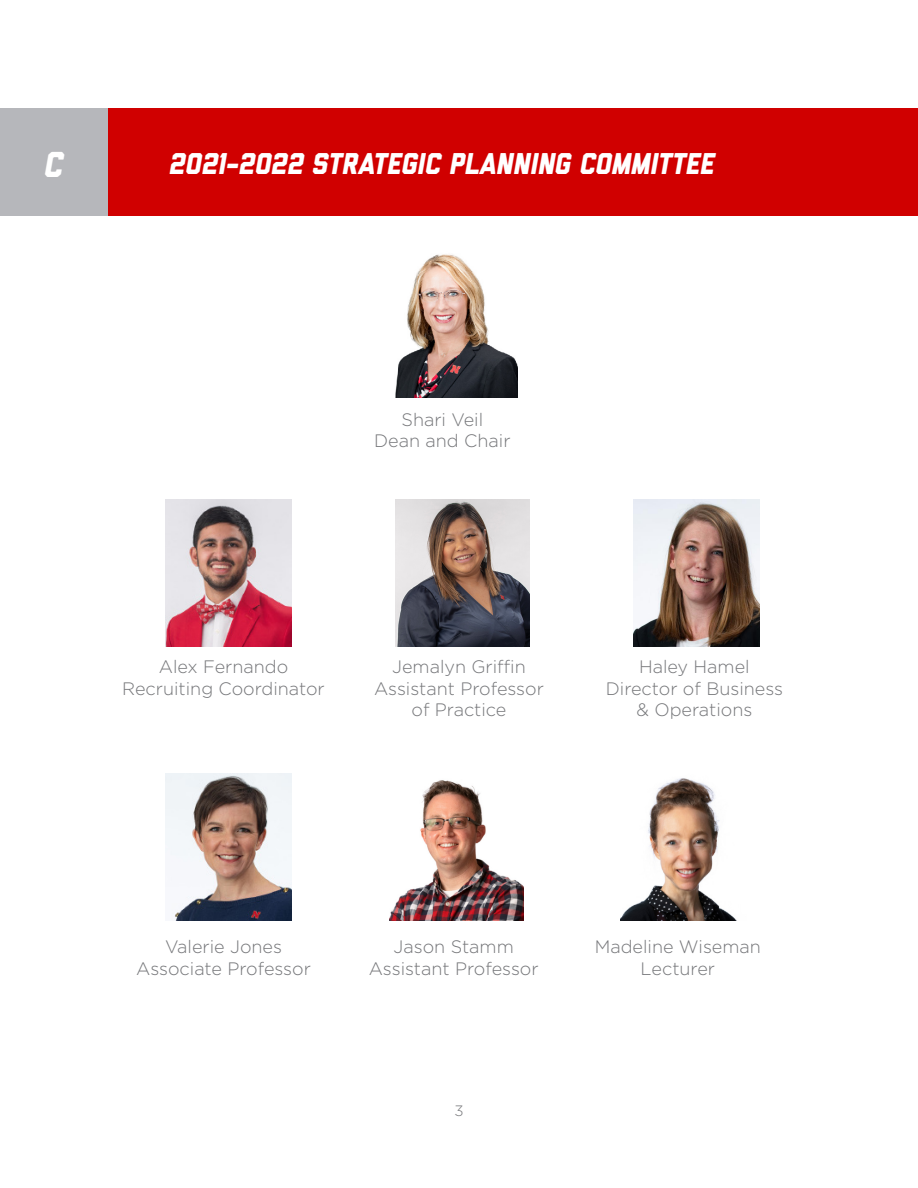
<style>
.page{position:relative;width:918px;height:1188px;background:#fff}
.page>*{position:absolute;margin:0;border:0;box-sizing:border-box;transform-origin:0 0}
.Heading_-_White{font:italic 800 36px "Liberator";color:#fff}
.Heading_-_White_Head{font:italic 800 30px "Liberator";color:#fff}
.Text{font:300 18px "Gotham";color:#757679}
.t1{font:300 15px "Gotham";color:#757679}
</style>
<div class="page">
<div style="left:0;top:108px;width:108px;height:108px;background:#b6b7bb"></div>
<div style="left:108px;top:108px;width:810px;height:108px;background:#d00000"></div>
<img style="left:166px;top:500px;width:126px;height:146px">
<img style="left:396px;top:500px;width:134px;height:146px">
<img style="left:634px;top:500px;width:126px;height:146px">
<img style="left:395px;top:254px;width:122px;height:143px">
<img style="left:166px;top:773px;width:126px;height:147px">
<img style="left:389px;top:780px;width:134px;height:140px">
<img style="left:621px;top:778px;width:116px;height:142px">
<p class="Heading_-_White" style="left:45px;top:145px;width:20px">C</p>
<p class="Heading_-_White_Head" style="left:170px;top:147px;width:546px">2021-2022 STRATEGIC PLANNING COMMITTEE</p>
<p class="Text" style="left:402px;top:408px;width:83px">Shari Veil</p>
<p class="Text" style="left:374px;top:430px;width:138px">Dean and Chair</p>
<p class="Text" style="left:159px;top:655px;width:131px">Alex Fernando</p>
<p class="Text" style="left:122px;top:677px;width:204px">Recruiting Coordinator</p>
<p class="Text" style="left:392px;top:655px;width:135px">Jemalyn Griffin</p>
<p class="Text" style="left:374px;top:677px;width:171px">Assistant Professor</p>
<p class="Text" style="left:411px;top:699px;width:97px">of Practice</p>
<p class="Text" style="left:639px;top:655px;width:112px">Haley Hamel</p>
<p class="Text" style="left:606px;top:677px;width:179px">Director of Business</p>
<p class="Text" style="left:637px;top:699px;width:117px">&amp; Operations</p>
<p class="Text" style="left:165px;top:935px;width:119px">Valerie Jones</p>
<p class="Text" style="left:136px;top:957px;width:176px">Associate Professor</p>
<p class="Text" style="left:394px;top:935px;width:122px">Jason Stamm</p>
<p class="Text" style="left:369px;top:957px;width:171px">Assistant Professor</p>
<p class="t1" style="left:454px;top:1102px;width:11px">3</p>
<p class="Text" style="left:595px;top:935px;width:168px">Madeline Wiseman</p>
<p class="Text" style="left:641px;top:957px;width:76px">Lecturer</p>
</div>
